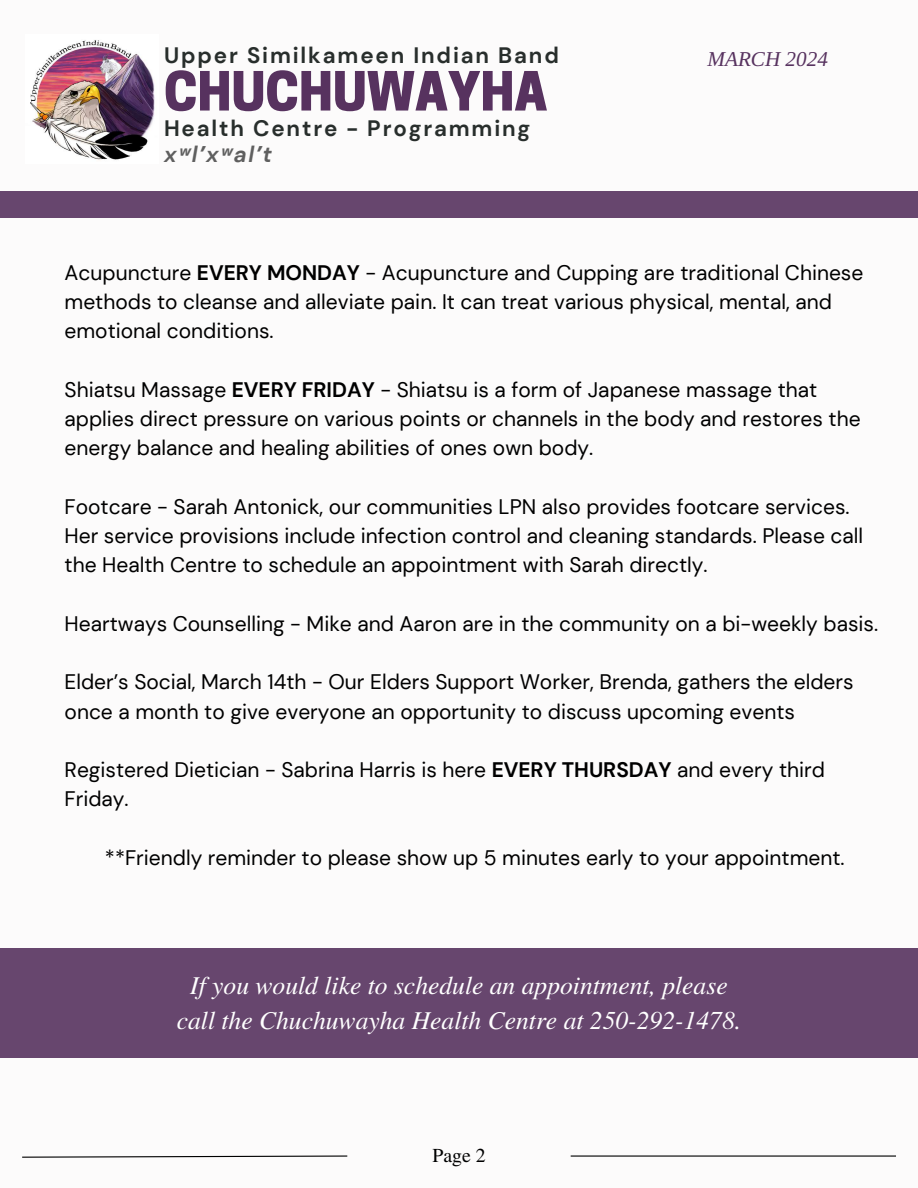
<style>
.page{position:relative;width:918px;height:1188px;background:#fcfbfb}
.page>*{position:absolute;margin:0;border:0;box-sizing:border-box;transform-origin:0 0}
.t1{font:800 50.7px "Cooper Hewitt";color:#57325f}
.t2{font:italic 25.5px/34.8px "Te X Gyre Termes";color:#fff;text-align:center}
.t3{font:700 22.35px "DM Sans";letter-spacing:.085em;color:#282e2c}
.t4{font:italic 700 22.35px "DM Sans";color:#5f5f5f}
.t5{font:italic 21.15px "Libra Serif Modern";color:#57325f}
.t6{font:21px/29.2px "DM Sans";color:#000}
.t7{font:19.8px "Te X Gyre Termes";color:#000}
.s1{font-family:"Noto Sans"}
.s2{font-weight:700}
</style>
<div class="page">
<div style="left:0;top:949px;width:918px;height:109px;background:#67466e"></div>
<hr style="left:571px;top:1155px;width:325px;height:2px;background:#000">
<svg style="left:22px;top:1155px;width:326px;height:3px"></svg>
<div style="left:0;top:191px;width:918px;height:27px;background:#67466e"></div>
<img style="left:30px;top:40px;width:125px;height:120px">
<p class="t3" style="left:164px;top:41px;width:396px">Upper Similkameen Indian Band</p>
<h1 class="t1" style="left:164px;top:73px;width:385px">CHUCHUWAYHA</h1>
<p class="t3" style="left:164px;top:114px;width:368px">Health Centre - Programming</p>
<p class="t4" style="left:164px;top:140px;width:109px">x<span class="s1">ʷ</span>l<span class="s1">ʼ</span>x<span class="s1">ʷ</span>al<span class="s1">ʼ</span>t</p>
<p class="t5" style="left:708px;top:47px;width:122px">MARCH 2024</p>
<p class="t6" style="left:65px;top:258px;width:800px">Acupuncture <span class="s2">EVERY MONDAY</span> - Acupuncture and Cupping are traditional Chinese methods to cleanse and alleviate pain. It can treat various physical, mental, and emotional conditions.</p>
<p class="t6" style="left:65px;top:375px;width:798px">Shiatsu Massage <span class="s2">EVERY FRIDAY</span> - Shiatsu is a form of Japanese massage that applies direct pressure on various points or channels in the body and restores the energy balance and healing abilities of ones own body.</p>
<p class="t6" style="left:65px;top:492px;width:800px">Footcare - Sarah Antonick, our communities LPN also provides footcare services.<br>Her service provisions include infection control and cleaning standards. Please call the Health Centre to schedule an appointment with Sarah directly.</p>
<p class="t6" style="left:65px;top:609px;width:815px">Heartways Counselling - Mike and Aaron are in the community on a bi-weekly basis.</p>
<p class="t6" style="left:65px;top:667px;width:791px">Elder’s Social, March 14th - Our Elders Support Worker, Brenda, gathers the elders once a month to give everyone an opportunity to discuss upcoming events</p>
<p class="t6" style="left:65px;top:755px;width:762px">Registered Dietician - Sabrina Harris is here <span class="s2">EVERY THURSDAY</span> and every third<br>Friday.</p>
<p class="t6" style="left:105px;top:843px;width:741px">**Friendly reminder to please show up 5 minutes early to your appointment.</p>
<p class="t2" style="left:177px;top:967px;width:566px">If you would like to schedule an appointment, please call the Chuchuwayha Health Centre at 250-292-1478.</p>
<p class="t7" style="left:432px;top:1142px;width:55px">Page 2</p>
</div>
